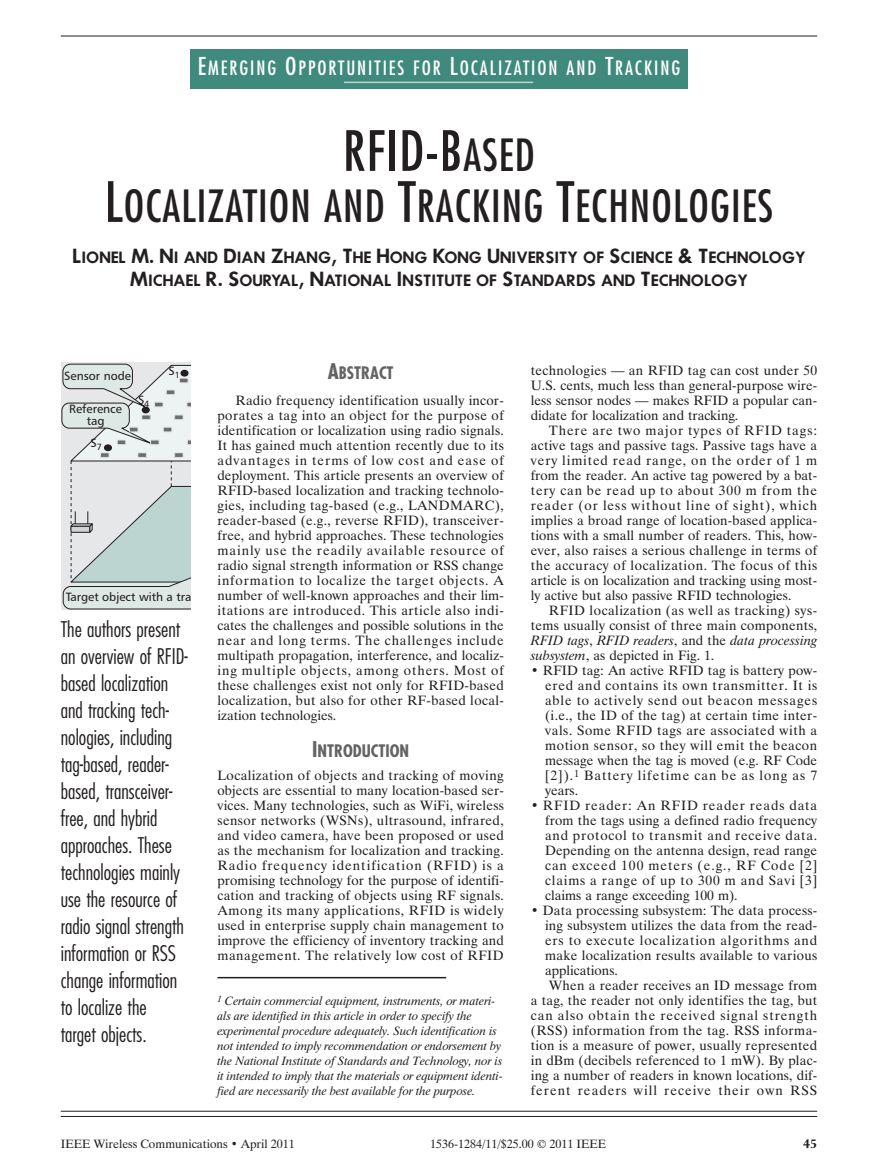
<style>
.page{position:relative;width:878px;height:1175px;background:#fff}
.page>*{position:absolute;margin:0;border:0;box-sizing:border-box;transform-origin:0 0}
.t1{font:condensed 54px "Futura";color:#231f20}
.t2{font:condensed 43.2px "Futura";letter-spacing:.025em;color:#231f20}
.t3{font:300 condensed 21px/27px "Futura";color:#231f20}
.t4{font:condensed 19.2px "Futura";letter-spacing:.105em;color:#fff}
.t5{font:700 condensed 16.8px "Futura";color:#636366}
.t6{font:600 14.4px/23.1px "Futura";color:#231f20;text-align:center}
.t7{font:13.5px/15px "Dutch 801 BT";letter-spacing:.02em;color:#231f20;text-align:justify}
.t8{font:italic 12px/15px "Dutch 801 BT";color:#231f20}
.t9{font:12px "Dutch 801 BT";color:#231f20}
.t10{font:12px/12px "Humanist 777 BT Roman B";color:#231f20;text-align:center}
.t11{font:700 12px "Christiana";color:#231f20}
.s1{font-size:24px}
.s2{font-size:43.2px}
.s3{font-size:54px}
.s4{font-size:18px}
.s5{font-size:21px}
.s6{font-style:italic}
</style>
<div class="page">
<hr style="left:217px;top:976px;width:229px;height:2px;background:#231f20">
<hr style="left:61px;top:1110px;width:756px;height:1px;background:#231f20">
<hr style="left:61px;top:1116px;width:756px;height:1px;background:#231f20">
<hr style="left:61px;top:36px;width:756px;height:1px;background:#231f20">
<div style="left:190px;top:49px;width:497px;height:40px;background:#3f8a7d"></div>
<hr style="left:344px;top:82px;width:189px;height:1px;background:#bed5d0">
<div style="left:61px;top:403px;width:69px;height:25px;border:1px solid #231f20;border-radius:8px"></div>
<svg style="left:62px;top:363px;width:128px;height:246px;background:#d2dad9"></svg>
<p class="t4" style="left:198px;top:59px;width:484px"><span class="s1">E</span>MERGING <span class="s1">O</span>PPORTUNITIES FOR <span class="s1">L</span>OCALIZATION AND <span class="s1">T</span>RACKING</p>
<h1 class="t1" style="left:343px;top:126px;width:193px">RFID-B<span class="s2">ASED</span></h1>
<h1 class="t2" style="left:105px;top:186px;width:670px"><span class="s3">L</span>OCALIZATION AND <span class="s3">T</span>RACKING <span class="s3">T</span>ECHNOLOGIES</h1>
<p class="t6" style="left:72px;top:246px;width:734px"><span class="s4">L</span>IONEL <span class="s4">M. N</span>I AND <span class="s4">D</span>IAN <span class="s4">Z</span>HANG<span class="s4">, T</span>HE <span class="s4">H</span>ONG <span class="s4">K</span>ONG <span class="s4">U</span>NIVERSITY OF <span class="s4">S</span>CIENCE <span class="s4">&amp; T</span>ECHNOLOGY<br><span class="s4">M</span>ICHAEL <span class="s4">R. S</span>OURYAL<span class="s4">, N</span>ATIONAL <span class="s4">I</span>NSTITUTE OF <span class="s4">S</span>TANDARDS AND <span class="s4">T</span>ECHNOLOGY</p>
<p class="t10" style="left:64px;top:371px;width:68px">Sensor node</p>
<p class="t10" style="left:69px;top:404px;width:54px">Reference tag</p>
<p class="t10" style="left:138px;top:394px;width:13px">S<sub>4</sub></p>
<p class="t10" style="left:90px;top:437px;width:13px">S<sub>7</sub></p>
<p class="t10" style="left:168px;top:366px;width:13px">S<sub>1</sub></p>
<p class="t10" style="left:66px;top:592px;width:127px">Target object with a tra</p>
<p class="t3" style="left:61px;top:617px;width:129px">The authors present an overview of RFID&shy;based localization and tracking tech&shy;nologies, including tag-based, reader&shy;based, transceiver&shy;free, and hybrid approaches. These technologies mainly use the resource of radio signal strength information or RSS change information to localize the<br>target objects.</p>
<h2 class="t5" style="left:328px;top:366px;width:67px"><span class="s5">A</span>BSTRACT</h2>
<p class="t7" style="left:217px;top:394px;width:288px;text-indent:18px">Radio frequency identification usually incor&shy;porates a tag into an object for the purpose of identification or localization using radio signals.<br>It has gained much attention recently due to its advantages in terms of low cost and ease of deployment. This article presents an overview of RFID-based localization and tracking technolo&shy;gies, including tag-based (e.g., LANDMARC), reader-based (e.g., reverse RFID), transceiver&shy;free, and hybrid approaches. These technologies mainly use the readily available resource of radio signal strength information or RSS change information to localize the target objects. A number of well-known approaches and their lim&shy;itations are introduced. This article also indi&shy;cates the challenges and possible solutions in the near and long terms. The challenges include multipath propagation, interference, and localiz&shy;ing multiple objects, among others. Most of these challenges exist not only for RFID-based localization, but also for other RF-based local&shy;ization technologies.</p>
<h3 class="t5" style="left:312px;top:743px;width:98px"><span class="s5">I</span>NTRODUCTION</h3>
<p class="t7" style="left:217px;top:769px;width:288px">Localization of objects and tracking of moving objects are essential to many location-based ser&shy;vices. Many technologies, such as WiFi, wireless sensor networks (WSNs), ultrasound, infrared, and video camera, have been proposed or used as the mechanism for localization and tracking.<br>Radio frequency identification (RFID) is a promising technology for the purpose of identifi&shy;cation and tracking of objects using RF signals.<br>Among its many applications, RFID is widely used in enterprise supply chain management to improve the efficiency of inventory tracking and management. The relatively low cost of RFID</p>
<p class="t8" style="left:217px;top:995px;width:287px"><sup>1</sup> Certain commercial equipment, instruments, or materi&shy;als are identified in this article in order to specify the experimental procedure adequately. Such identification is not intended to imply recommendation or endorsement by the National Institute of Standards and Technology, nor is it intended to imply that the materials or equipment identi&shy;fied are necessarily the best available for the purpose.</p>
<p class="t7" style="left:531px;top:364px;width:288px">technologies — an RFID tag can cost under 50</p>
<p class="t7" style="left:531px;top:379px;width:288px">U.S. cents, much less than general-purpose wire&shy;less sensor nodes — makes RFID a popular can&shy;didate for localization and tracking.</p>
<p class="t7" style="left:531px;top:424px;width:288px;text-indent:18px">There are two major types of RFID tags: active tags and passive tags. Passive tags have a very limited read range, on the order of 1 m from the reader. An active tag powered by a bat&shy;tery can be read up to about 300 m from the reader (or less without line of sight), which implies a broad range of location-based applica&shy;tions with a small number of readers. This, how&shy;ever, also raises a serious challenge in terms of the accuracy of localization. The focus of this article is on localization and tracking using most&shy;ly active but also passive RFID technologies.</p>
<p class="t7" style="left:531px;top:604px;width:288px;text-indent:18px">RFID localization (as well as tracking) sys&shy;tems usually consist of three main components, <span class="s6">RFID tags</span>, <span class="s6">RFID readers</span>, and the <span class="s6">data processing subsystem</span>, as depicted in Fig. 1.</p>
<p class="t7" style="left:545px;top:664px;width:273px;text-indent:-14px">• RFID tag: An active RFID tag is battery pow&shy;ered and contains its own transmitter. It is able to actively send out beacon messages (i.e., the ID of the tag) at certain time inter&shy;vals. Some RFID tags are associated with a motion sensor, so they will emit the beacon message when the tag is moved (e.g. RF Code [2]).<sup>1</sup> Battery lifetime can be as long as 7 years.</p>
<p class="t7" style="left:545px;top:799px;width:273px;text-indent:-14px">• RFID reader: An RFID reader reads data from the tags using a defined radio frequency and protocol to transmit and receive data.<br>Depending on the antenna design, read range can exceed 100 meters (e.g., RF Code [2] claims a range of up to 300 m and Savi [3] claims a range exceeding 100 m).</p>
<p class="t7" style="left:545px;top:904px;width:273px;text-indent:-14px">• Data processing subsystem: The data process&shy;ing subsystem utilizes the data from the read&shy;ers to execute localization algorithms and make localization results available to various applications.</p>
<p class="t7" style="left:531px;top:979px;width:288px;text-indent:18px">When a reader receives an ID message from a tag, the reader not only identifies the tag, but can also obtain the received signal strength (RSS) information from the tag. RSS informa&shy;tion is a measure of power, usually represented in dBm (decibels referenced to 1 mW). By plac&shy;ing a number of readers in known locations, dif&shy;ferent readers will receive their own RSS</p>
<p class="t9" style="left:61px;top:1139px;width:235px">IEEE Wireless Communications • April 2011</p>
<p class="t9" style="left:430px;top:1139px;width:177px">1536-1284/11/$25.00 © 2011 IEEE</p>
<p class="t11" style="left:803px;top:1138px;width:15px">45</p>
</div>
